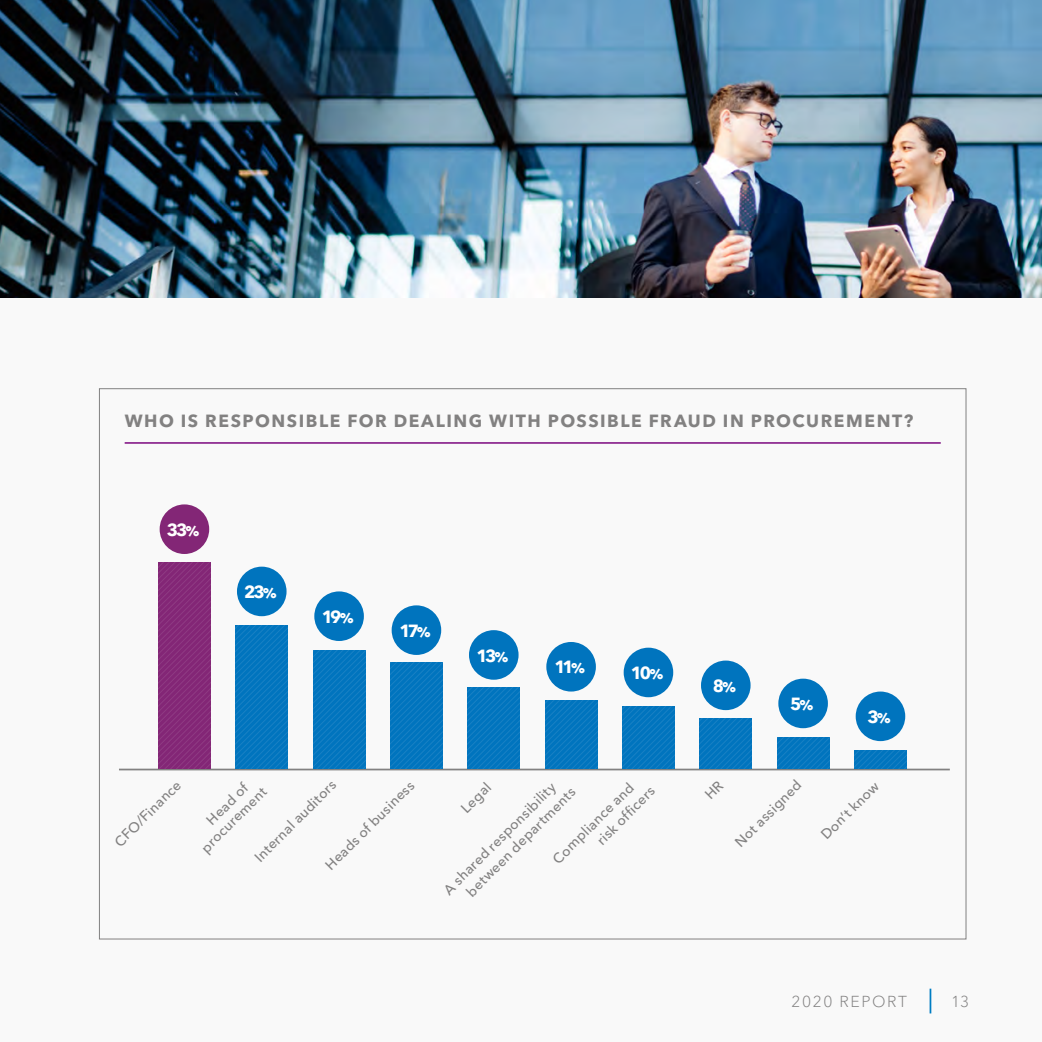
<style>
.page{position:relative;width:1042px;height:1042px;background:#fff}
.page>*{position:absolute;margin:0;border:0;box-sizing:border-box;transform-origin:0 0}
.SAS_Boxout___Rule{font:700 17.5px "Avenir Next LT Pro";letter-spacing:.085em;color:#828181}
.SAS_H2{font:700 17.5px "Avenir Next LT Pro";letter-spacing:-.155em;color:#fff}
.t1{font:300 15.75px "Avenir Next LT Pro";letter-spacing:.1em;color:#828181}
.SAS_Chart_Small{font:500 14px/17.5px "Avenir Next LT Pro";color:#828181}
</style>
<div class="page">
<div style="left:0;top:298px;width:1042px;height:744px;background:#f9f9f9"></div>
<hr style="left:125px;top:442px;width:816px;height:2px;background:#8d2a90">
<div style="left:160px;top:504px;width:49px;height:50px;background:#832676;border-radius:50%"></div>
<div style="left:237px;top:567px;width:49px;height:49px;background:#0074be;border-radius:50%"></div>
<div style="left:314px;top:591px;width:50px;height:50px;background:#0074be;border-radius:50%"></div>
<div style="left:392px;top:605px;width:49px;height:50px;background:#0074be;border-radius:50%"></div>
<div style="left:469px;top:630px;width:49px;height:50px;background:#0074be;border-radius:50%"></div>
<div style="left:546px;top:642px;width:50px;height:49px;background:#0074be;border-radius:50%"></div>
<div style="left:624px;top:648px;width:49px;height:49px;background:#0074be;border-radius:50%"></div>
<div style="left:701px;top:660px;width:49px;height:50px;background:#0074be;border-radius:50%"></div>
<div style="left:778px;top:678px;width:50px;height:50px;background:#0074be;border-radius:50%"></div>
<div style="left:855px;top:691px;width:50px;height:50px;background:#0074be;border-radius:50%"></div>
<hr style="left:119px;top:768px;width:831px;height:2px;background:#828181">
<svg style="left:854px;top:750px;width:52px;height:19px"></svg>
<svg style="left:777px;top:738px;width:52px;height:31px;background:#0576bf"></svg>
<svg style="left:699px;top:719px;width:53px;height:50px;background:#0576bf"></svg>
<svg style="left:622px;top:706px;width:52px;height:63px;background:#0576bf"></svg>
<svg style="left:545px;top:700px;width:52px;height:69px;background:#0576bf"></svg>
<svg style="left:468px;top:688px;width:52px;height:81px;background:#0576bf"></svg>
<svg style="left:390px;top:663px;width:52px;height:106px;background:#0576bf"></svg>
<svg style="left:313px;top:650px;width:52px;height:119px;background:#0576bf"></svg>
<svg style="left:236px;top:625px;width:52px;height:144px;background:#0576bf"></svg>
<svg style="left:158px;top:563px;width:53px;height:206px;background:#852a78"></svg>
<img style="left:1px;top:0;width:1041px;height:298px">
<hr style="left:929px;top:988px;width:2px;height:25px;background:#007dc3">
<p class="SAS_Boxout___Rule" style="left:125px;top:410px;width:790px">WHO IS RESPONSIBLE FOR DEALING WITH POSSIBLE FRAUD IN PROCUREMENT?</p>
<p class="SAS_H2" style="left:167px;top:519px;width:35px">33%</p>
<p class="SAS_H2" style="left:244px;top:581px;width:35px">23%</p>
<p class="SAS_H2" style="left:322px;top:606px;width:34px">19%</p>
<p class="SAS_H2" style="left:399px;top:620px;width:33px">17%</p>
<p class="SAS_H2" style="left:476px;top:645px;width:34px">13%</p>
<p class="SAS_H2" style="left:554px;top:656px;width:32px">11%</p>
<p class="SAS_H2" style="left:631px;top:662px;width:34px">10%</p>
<p class="SAS_H2" style="left:713px;top:675px;width:25px">8%</p>
<p class="SAS_H2" style="left:790px;top:693px;width:25px">5%</p>
<p class="SAS_H2" style="left:867px;top:706px;width:25px">3%</p>
<p class="SAS_Chart_Small" style="left:321px;top:861px;width:121px;rotate:-45deg">Heads of business</p>
<p class="SAS_Chart_Small" style="left:731px;top:838px;width:89px;rotate:-45deg">Not assigned</p>
<p class="SAS_Chart_Small" style="left:817px;top:831px;width:77px;rotate:-45deg">Don’t know</p>
<p class="SAS_Chart_Small" style="left:186px;top:833px;width:88px;line-height:15.8px;text-indent:24px;rotate:-45deg">Head of procurement</p>
<p class="SAS_Chart_Small" style="left:111px;top:838px;width:89px;rotate:-45deg">CFO/Finance</p>
<p class="SAS_Chart_Small" style="left:251px;top:853px;width:110px;rotate:-45deg">Internal auditors</p>
<p class="SAS_Chart_Small" style="left:457px;top:804px;width:38px;rotate:-45deg">Legal</p>
<p class="SAS_Chart_Small" style="left:580px;top:823px;width:77px;text-indent:-45px;rotate:-45deg">Compliance and risk offi cers</p>
<p class="SAS_Chart_Small" style="left:450px;top:875px;width:149px;text-indent:-15px;rotate:-45deg">A shared responsibility between departments</p>
<p class="t1" style="left:791px;top:992px;width:117px">2020 REPORT</p>
<p class="t1" style="left:951px;top:992px;width:20px">13</p>
</div>
